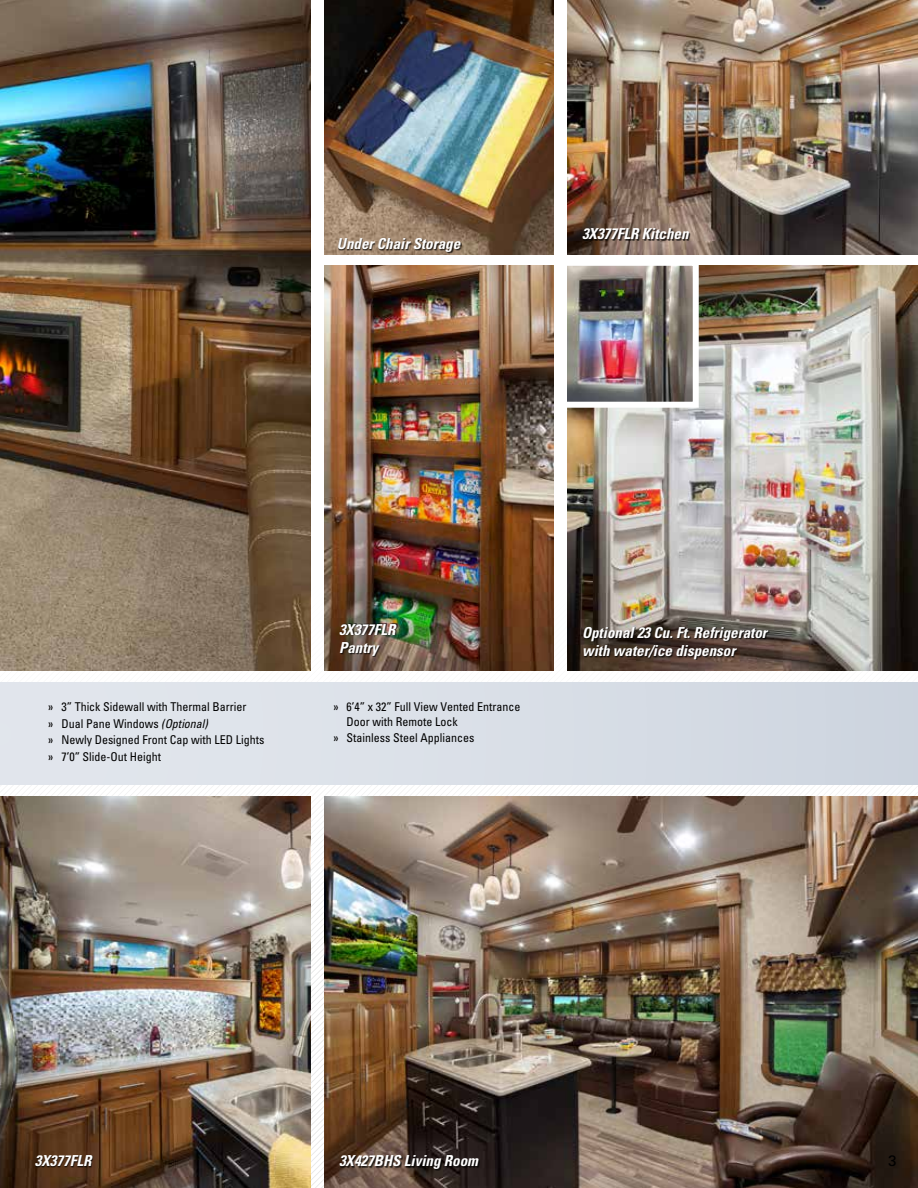
<style>
.page{position:relative;width:918px;height:1188px;background:#fff}
.page>*{position:absolute;margin:0;border:0;box-sizing:border-box;transform-origin:0 0}
.t1{font:italic 700 condensed 15px/18px "Nova Condensed S Si";color:#fff}
.t2{font:500 15px "Nova Medium S Si";color:#000}
.t3{font:12px/16.5px "Nova Condensed S Si Condensed";color:#000}
.s1{font-family:"Nova Condensed S Si";font-style:italic;font-stretch:condensed}
</style>
<div class="page">
<img style="left:0;top:0;width:310px;height:671px">
<img style="left:324px;top:266px;width:230px;height:405px">
<img style="left:567px;top:266px;width:351px;height:405px">
<img style="left:567px;top:0;width:351px;height:254px">
<img style="left:324px;top:0;width:230px;height:254px">
<div style="left:0;top:682px;width:918px;height:103px;background:linear-gradient(to right,#e4e8ee,#ced6e0)"></div>
<img style="left:324px;top:796px;width:594px;height:392px">
<img style="left:0;top:796px;width:310px;height:392px">
<div style="left:340px;top:623px;width:58px;height:34px;background:#000;opacity:.75"></div>
<div style="left:584px;top:627px;width:186px;height:33px;background:#000;opacity:.75"></div>
<div style="left:340px;top:1155px;width:140px;height:15px;background:#000;opacity:.75"></div>
<div style="left:36px;top:1155px;width:58px;height:13px;background:#000;opacity:.75"></div>
<div style="left:583px;top:228px;width:108px;height:13px;background:#000;opacity:.75"></div>
<div style="left:338px;top:239px;width:124px;height:15px;background:#000;opacity:.75"></div>
<img style="left:567px;top:265px;width:135px;height:146px">
<p class="t1" style="left:337px;top:235px;width:125px">Under Chair Storage</p>
<p class="t1" style="left:582px;top:225px;width:108px">3X377FLR Kitchen</p>
<p class="t1" style="left:339px;top:620px;width:58px">3X377FLR<br>Pantry</p>
<p class="t1" style="left:582px;top:623px;width:186px">Optional 23 Cu. Ft. Refrigerator with water/ice dispensor</p>
<p class="t3" style="left:48px;top:698px;width:218px">» 3” Thick Sidewall with Thermal Barrier<br>» Dual Pane Windows <span class="s1">(Optional)<br></span>» Newly Designed Front Cap with LED Lights » 7’0” Slide-Out Height</p>
<p class="t3" style="left:347px;top:700px;width:175px;line-height:14.4px;text-indent:-14px">» 6’4” x 32” Full View Vented Entrance<br>Door with Remote Lock</p>
<p class="t3" style="left:333px;top:729px;width:143px">» Stainless Steel Appliances</p>
<p class="t1" style="left:35px;top:1152px;width:58px">3X377FLR</p>
<p class="t1" style="left:339px;top:1152px;width:141px">3X427BHS Living Room</p>
<p class="t2" style="left:888px;top:1152px;width:10px">3</p>
</div>
